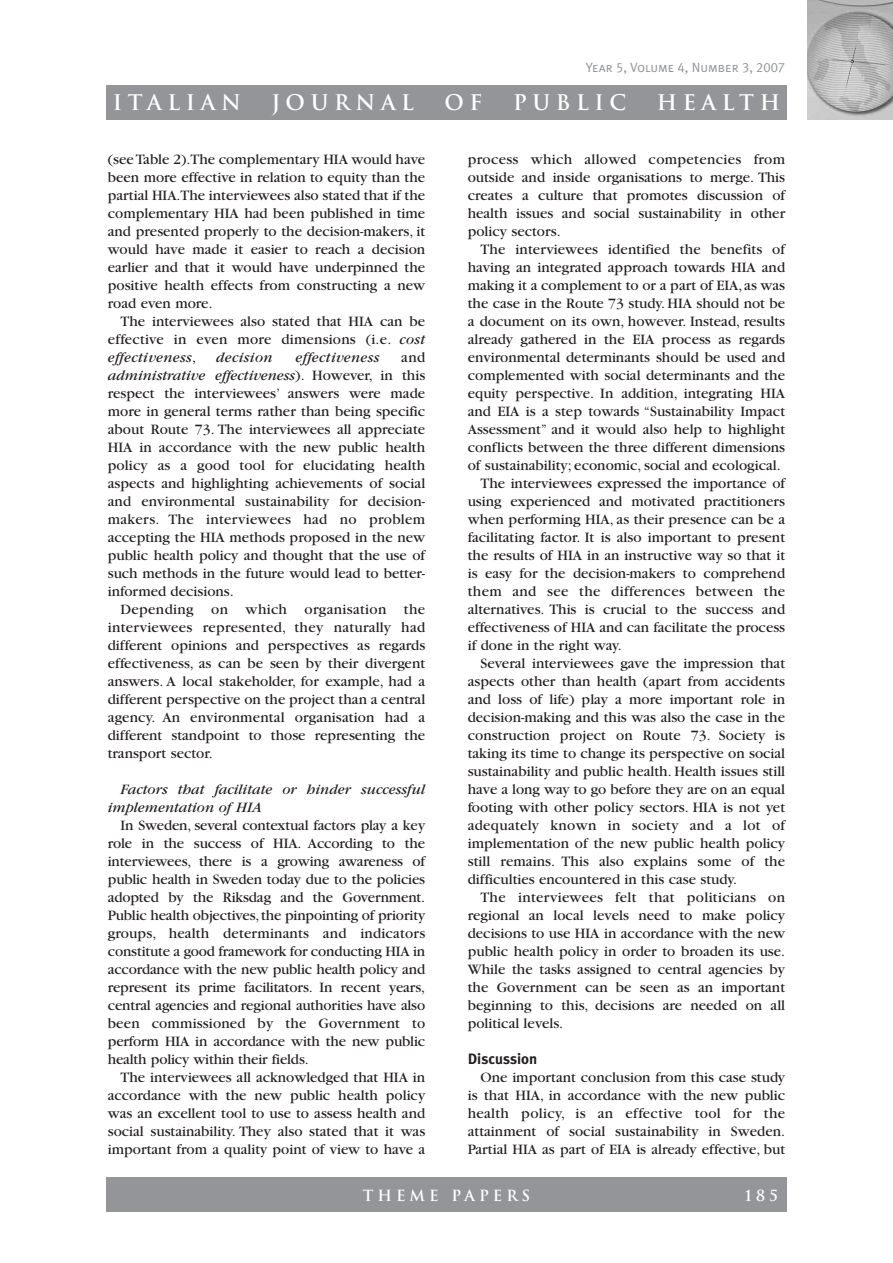
<style>
.page{position:relative;width:893px;height:1263px;background:#fff}
.page>*{position:absolute;margin:0;border:0;box-sizing:border-box;transform-origin:0 0}
.t1{font:700 21px "Trajan";letter-spacing:.265em;color:#fff}
.t2{font:15px/18px "Garamond";color:#231f20;text-align:justify}
.t3{font:15px "Garamond";letter-spacing:.02em;color:#231f20}
.t4{font:italic 15px/18px "Garamond";color:#231f20}
.t5{font:italic 15px "Garamond";letter-spacing:.02em;color:#231f20}
.t6{font:700 15px "Trajan";letter-spacing:.265em;color:#fff}
.t7{font:700 15px "Meta Plus";color:#231f20}
.t8{font:13.5px "Meta Plus Normal Caps";color:#939598}
.s1{font-style:italic}
</style>
<div class="page">
<div style="left:106px;top:85px;width:681px;height:34px;background:#939598"></div>
<div style="left:106px;top:1178px;width:681px;height:34px;background:#939598"></div>
<img style="left:808px;top:0;width:85px;height:119px">
<p class="t8" style="left:586px;top:59px;width:201px">Year 5, Volume 4, Number 3, 2007</p>
<h1 class="t1" style="left:113px;top:90px;width:130px">ITALIAN</h1>
<h1 class="t1" style="left:272px;top:90px;width:144px">JOURNAL</h1>
<h1 class="t1" style="left:445px;top:90px;width:39px">O F</h1>
<h1 class="t1" style="left:513px;top:90px;width:115px">PUBLIC</h1>
<h1 class="t1" style="left:657px;top:90px;width:125px">HEALTH</h1>
<p class="t2" style="left:108px;top:151px;width:319px">(seeTable 2).The complementary HIA would have been more effective in relation to equity than the partial HIA.The interviewees also stated that if the complementary HIA had been published in time and presented properly to the decision-makers, it would have made it easier to reach a decision earlier and that it would have underpinned the positive health effects from constructing a new road even more.</p>
<p class="t2" style="left:108px;top:313px;width:319px;text-indent:13px">The interviewees also stated that HIA can be effective in even more dimensions (i.e. <span class="s1">cost effectiveness</span>,</p>
<p class="t2" style="left:468px;top:151px;width:319px">process which allowed competencies from outside and inside organisations to merge. This creates a culture that promotes discussion of health issues and social sustainability in other policy sectors.</p>
<p class="t2" style="left:480px;top:241px;width:306px">The interviewees identified the benefits of</p>
<p class="t2" style="left:468px;top:259px;width:319px">having an integrated approach towards HIA and</p>
<p class="t2" style="left:468px;top:277px;width:319px">making it a complement to or a part of EIA, as was</p>
<p class="t2" style="left:468px;top:295px;width:319px">the case in the Route 73 study. HIA should not be</p>
<p class="t2" style="left:468px;top:313px;width:319px">a document on its own, however. Instead, results</p>
<p class="t2" style="left:468px;top:331px;width:319px">already gathered in the EIA process as regards</p>
<p class="t2" style="left:468px;top:349px;width:319px">environmental determinants should be used and</p>
<p class="t2" style="left:468px;top:367px;width:319px">complemented with social determinants and the</p>
<p class="t2" style="left:468px;top:385px;width:319px">equity perspective. In addition, integrating HIA</p>
<p class="t2" style="left:468px;top:403px;width:319px">and EIA is a step towards “Sustainability Impact</p>
<p class="t2" style="left:468px;top:421px;width:319px">Assessment” and it would also help to highlight</p>
<p class="t2" style="left:468px;top:439px;width:319px">conflicts between the three different dimensions</p>
<p class="t2" style="left:468px;top:457px;width:315px">of sustainability; economic, social and ecological.</p>
<p class="t2" style="left:480px;top:475px;width:306px">The interviewees expressed the importance of</p>
<p class="t2" style="left:468px;top:493px;width:319px">using experienced and motivated practitioners</p>
<p class="t2" style="left:468px;top:511px;width:319px">when performing HIA, as their presence can be a</p>
<p class="t2" style="left:468px;top:529px;width:319px">facilitating factor. It is also important to present</p>
<p class="t2" style="left:468px;top:547px;width:319px">the results of HIA in an instructive way so that it</p>
<p class="t2" style="left:468px;top:565px;width:319px">is easy for the decision-makers to comprehend</p>
<p class="t3" style="left:468px;top:586px;width:319px">them and see the differences between the</p>
<p class="t2" style="left:468px;top:601px;width:319px">alternatives. This is crucial to the success and</p>
<p class="t2" style="left:468px;top:619px;width:319px">effectiveness of HIA and can facilitate the process</p>
<p class="t2" style="left:468px;top:637px;width:156px">if done in the right way.</p>
<p class="t2" style="left:480px;top:655px;width:306px">Several interviewees gave the impression that</p>
<p class="t2" style="left:468px;top:673px;width:319px">aspects other than health (apart from accidents</p>
<p class="t2" style="left:468px;top:691px;width:319px">and loss of life) play a more important role in</p>
<p class="t2" style="left:468px;top:709px;width:319px">decision-making and this was also the case in the</p>
<p class="t2" style="left:468px;top:727px;width:319px">construction project on Route 73. Society is</p>
<p class="t2" style="left:468px;top:745px;width:319px">taking its time to change its perspective on social</p>
<p class="t2" style="left:468px;top:763px;width:319px">sustainability and public health. Health issues still</p>
<p class="t2" style="left:468px;top:781px;width:319px">have a long way to go before they are on an equal</p>
<p class="t2" style="left:468px;top:799px;width:319px">footing with other policy sectors. HIA is not yet</p>
<p class="t3" style="left:468px;top:820px;width:319px">adequately known in society and a lot of</p>
<p class="t2" style="left:468px;top:835px;width:319px">implementation of the new public health policy</p>
<p class="t2" style="left:468px;top:853px;width:319px">still remains. This also explains some of the</p>
<p class="t2" style="left:468px;top:871px;width:271px">difficulties encountered in this case study.</p>
<p class="t3" style="left:480px;top:892px;width:306px">The interviewees felt that politicians on</p>
<p class="t2" style="left:468px;top:907px;width:319px">regional an local levels need to make policy</p>
<p class="t2" style="left:468px;top:925px;width:319px">decisions to use HIA in accordance with the new</p>
<p class="t2" style="left:468px;top:943px;width:319px">public health policy in order to broaden its use.</p>
<p class="t2" style="left:468px;top:961px;width:319px">While the tasks assigned to central agencies by</p>
<p class="t2" style="left:468px;top:979px;width:319px">the Government can be seen as an important</p>
<p class="t2" style="left:468px;top:997px;width:319px">beginning to this, decisions are needed on all</p>
<p class="t2" style="left:468px;top:1015px;width:97px">political levels.</p>
<p class="t7" style="left:468px;top:1050px;width:71px">Discussion</p>
<p class="t2" style="left:468px;top:1069px;width:319px;text-indent:13px">One important conclusion from this case study is that HIA, in accordance with the new public health policy, is an effective tool for the attainment of social sustainability in Sweden.<br>Partial HIA as part of EIA is already effective, but</p>
<p class="t6" style="left:363px;top:1186px;width:169px">THEME PAPERS</p>
<p class="t6" style="left:745px;top:1186px;width:35px">185</p>
<p class="t2" style="left:108px;top:349px;width:319px;text-indent:293px">and <span class="s1">administrative effectiveness</span>). However, in this respect the interviewees’ answers were made more in general terms rather than being specific about Route 73. The interviewees all appreciate HIA in accordance with the new public health policy as a good tool for elucidating health aspects and highlighting achievements of social and environmental sustainability for decision&shy;makers. The interviewees had no problem accepting the HIA methods proposed in the new public health policy and thought that the use of such methods in the future would lead to better&shy;informed decisions.</p>
<p class="t2" style="left:108px;top:601px;width:319px;text-indent:13px">Depending on which organisation the interviewees represented, they naturally had different opinions and perspectives as regards effectiveness, as can be seen by their divergent answers. A local stakeholder, for example, had a different perspective on the project than a central agency. An environmental organisation had a different standpoint to those representing the transport sector.</p>
<p class="t4" style="left:108px;top:782px;width:319px;text-indent:13px">Factors that facilitate or hinder successful implementation of HIA</p>
<p class="t2" style="left:108px;top:817px;width:319px;text-indent:13px">In Sweden, several contextual factors play a key role in the success of HIA. According to the interviewees, there is a growing awareness of public health in Sweden today due to the policies adopted by the Riksdag and the Government.<br>Public health objectives,the pinpointing of priority groups, health determinants and indicators constitute a good framework for conducting HIA in accordance with the new public health policy and represent its prime facilitators. In recent years, central agencies and regional authorities have also been commissioned by the Government to perform HIA in accordance with the new public health policy within their fields.</p>
<p class="t2" style="left:108px;top:1069px;width:319px;text-indent:13px">The interviewees all acknowledged that HIA in accordance with the new public health policy was an excellent tool to use to assess health and social sustainability. They also stated that it was important from a quality point of view to have a</p>
<p class="t5" style="left:216px;top:352px;width:58px">decision</p>
<p class="t5" style="left:295px;top:352px;width:86px">effectiveness</p>
</div>
